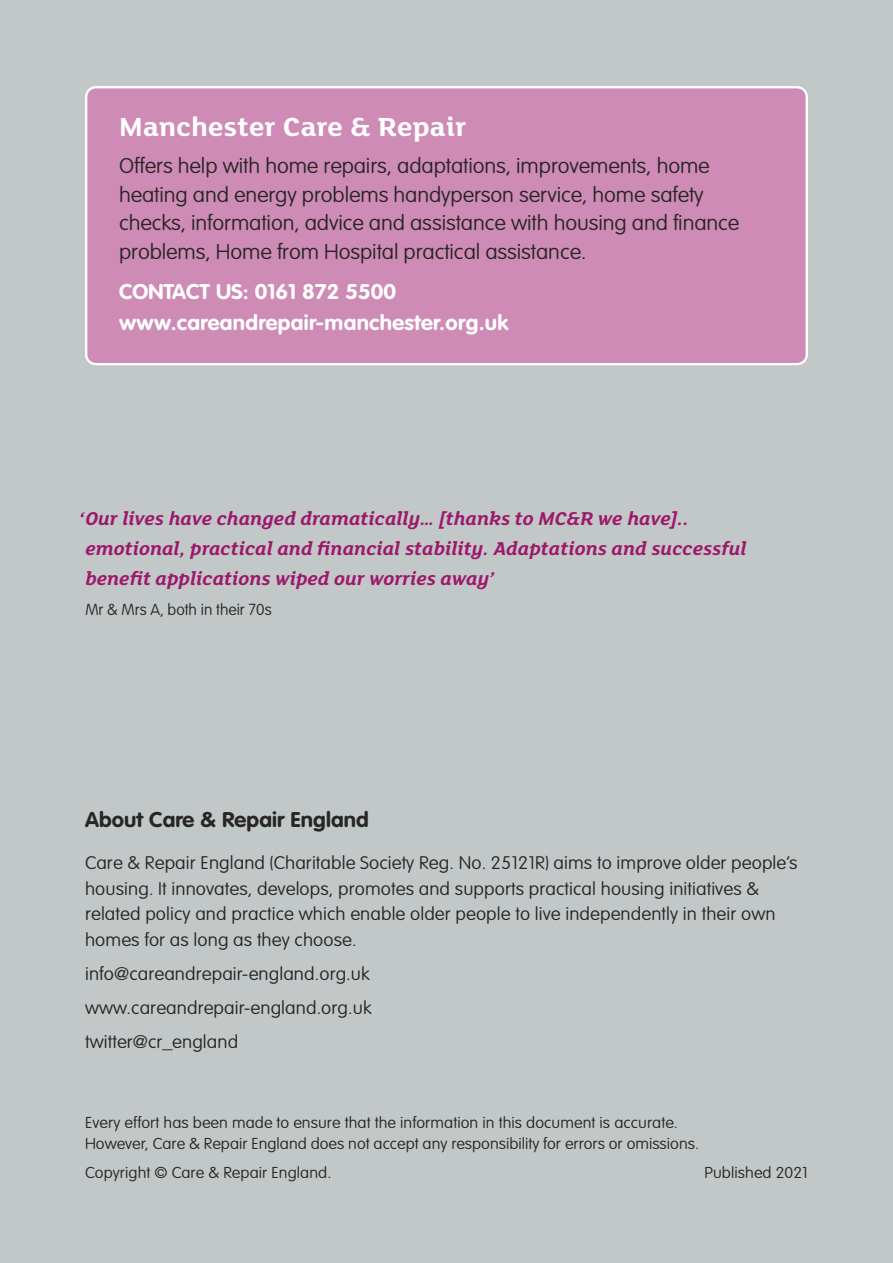
<style>
.page{position:relative;width:893px;height:1263px;background:#c2c7c7}
.page>*{position:absolute;margin:0;border:0;box-sizing:border-box;transform-origin:0 0}
.t1{font:700 28.5px "FS Lola";letter-spacing:.005em;color:#fff;scale:1.05 1}
.t2{font:100 21px/28.5px "VAG Rounded";letter-spacing:-.005em;color:#272526;scale:1.05 1}
.t3{font:700 21px/31.5px "VAG Rounded";letter-spacing:.015em;color:#fff;scale:1.05 1}
.t4{font:700 21px "VAG Rounded";letter-spacing:.005em;color:#272526;scale:1.05 1}
.t5{font:italic 700 20.25px/30px "FS Lola";letter-spacing:.005em;color:#9d186b}
.t6{font:100 18px/25.5px "VAG Rounded";letter-spacing:.005em;color:#272526;scale:1.05 1}
.t7{font:100 15.75px "VAG Rounded";color:#272526}
.t8{font:100 15.6px/21px "VAG Rounded";letter-spacing:.005em;color:#272526;scale:1.05 1}
</style>
<div class="page">
<div style="left:85px;top:86px;width:723px;height:279px;background:#ce8bb5"></div>
<h1 class="t1" style="left:119px;top:118px;width:332px">Manchester Care &amp; Repair</h1>
<p class="t2" style="left:119px;top:153px;width:592px">Offers help with home repairs, adaptations, improvements, home heating and energy problems handyperson service, home safety checks, information, advice and assistance with housing and finance problems, Home from Hospital practical assistance.</p>
<p class="t3" style="left:119px;top:277px;width:372px">CONTACT US: 0161 872 5500 www.careandrepair-manchester.org.uk</p>
<p class="t5" style="left:85px;top:506px;width:663px;text-indent:-6px">‘Our lives have changed dramatically… [thanks to MC&amp;R we have].. emotional, practical and financial stability. Adaptations and successful benefit applications wiped our worries away’</p>
<p class="t7" style="left:85px;top:603px;width:188px">Mr &amp; Mrs A, both in their 70s</p>
<p class="t4" style="left:85px;top:810px;width:272px">About Care &amp; Repair England</p>
<p class="t6" style="left:85px;top:851px;width:680px">Care &amp; Repair England (Charitable Society Reg. No. 25121R) aims to improve older people’s housing. It innovates, develops, promotes and supports practical housing initiatives &amp; related policy and practice which enable older people to live independently in their own homes for as long as they choose.</p>
<p class="t6" style="left:85px;top:957px;width:274px;line-height:34px;text-align:justify">info@careandrepair-england.org.uk www.careandrepair-england.org.uk twitter@cr_england</p>
<p class="t8" style="left:85px;top:1113px;width:586px">Every effort has been made to ensure that the information in this document is accurate.<br>However, Care &amp; Repair England does not accept any responsibility for errors or omissions.</p>
<p class="t8" style="left:85px;top:1163px;width:236px">Copyright © Care &amp; Repair England.</p>
<p class="t8" style="left:704px;top:1163px;width:100px">Published 2021</p>
</div>
